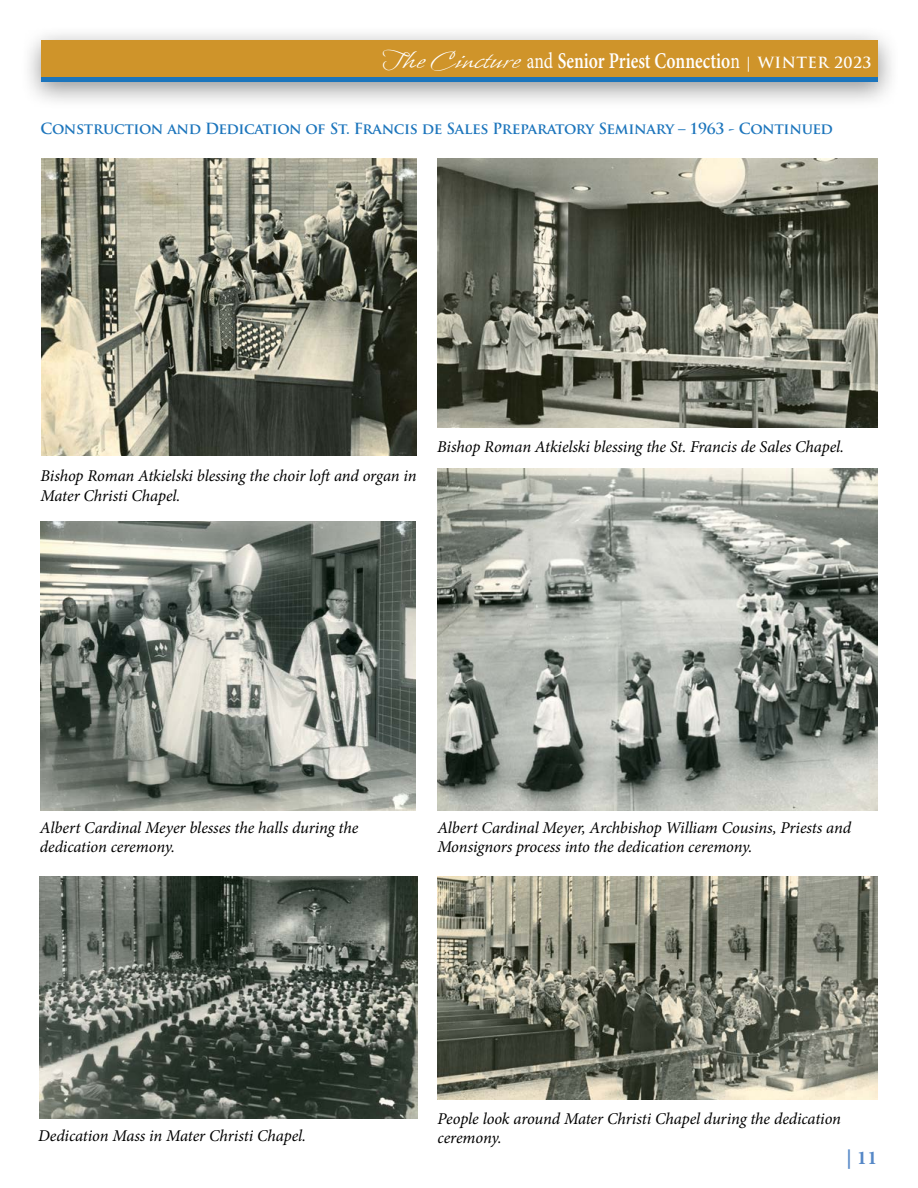
<style>
.page{position:relative;width:918px;height:1188px;background:#fff}
.page>*{position:absolute;margin:0;border:0;box-sizing:border-box;transform-origin:0 0}
.t1{font:600 22.5px "Minion Pro";color:#fff;scale:.78 1}
.t2{font:700 19.5px "Minion Pro";color:#5688c7}
.t3{font:italic 16.5px/19.8px "Minion Pro";letter-spacing:-.01em;color:#000}
.t4{font:700 15px "Trajan Pro";letter-spacing:-.02em;color:#1c75bc}
.s1{font-family:"Whisper ROB";font-weight:400;font-size:30px}
.s2{font-weight:400}
.s3{font-family:"Trajan Pro";font-weight:700;font-size:15px}
</style>
<div class="page">
<div style="left:20px;top:25px;width:880px;height:86px;background:#000;opacity:.42"></div>
<div style="left:41px;top:40px;width:837px;height:42px;background:#cf942a"></div>
<hr style="left:41px;top:78px;width:837px;height:4px;background:#1c75bc">
<img style="left:42px;top:159px;width:375px;height:297px">
<img style="left:437px;top:159px;width:441px;height:269px">
<img style="left:41px;top:522px;width:375px;height:289px">
<img style="left:438px;top:469px;width:439px;height:342px">
<img style="left:40px;top:876px;width:377px;height:242px">
<img style="left:438px;top:876px;width:440px;height:224px">
<h1 class="t1" style="left:382px;top:45px;width:629px"><span class="s1">The Cincture</span> <span class="s2">and</span> Senior Priest Connectio<span class="s2">n</span> <span class="s3">| WINTER 2023</span></h1>
<p class="t4" style="left:40px;top:120px;width:794px">Construction and Dedication of St. Francis de Sales Preparatory Seminary – 1963 - Continued</p>
<p class="t3" style="left:40px;top:466px;width:378px">Bishop Roman Atkielski blessing the choir loft and organ in<br>Mater Christi Chapel.</p>
<p class="t3" style="left:437px;top:437px;width:408px">Bishop Roman Atkielski blessing the St. Francis de Sales Chapel.</p>
<p class="t3" style="left:40px;top:817px;width:320px">Albert Cardinal Meyer blesses the halls during the dedication ceremony.</p>
<p class="t3" style="left:437px;top:817px;width:415px">Albert Cardinal Meyer, Archbishop William Cousins, Priests and<br>Monsignors process into the dedication ceremony.</p>
<p class="t3" style="left:38px;top:1126px;width:269px">Dedication Mass in Mater Christi Chapel.</p>
<p class="t3" style="left:438px;top:1108px;width:405px">People look around Mater Christi Chapel during the dedication ceremony.</p>
<p class="t2" style="left:846px;top:1144px;width:33px">| 11</p>
</div>
